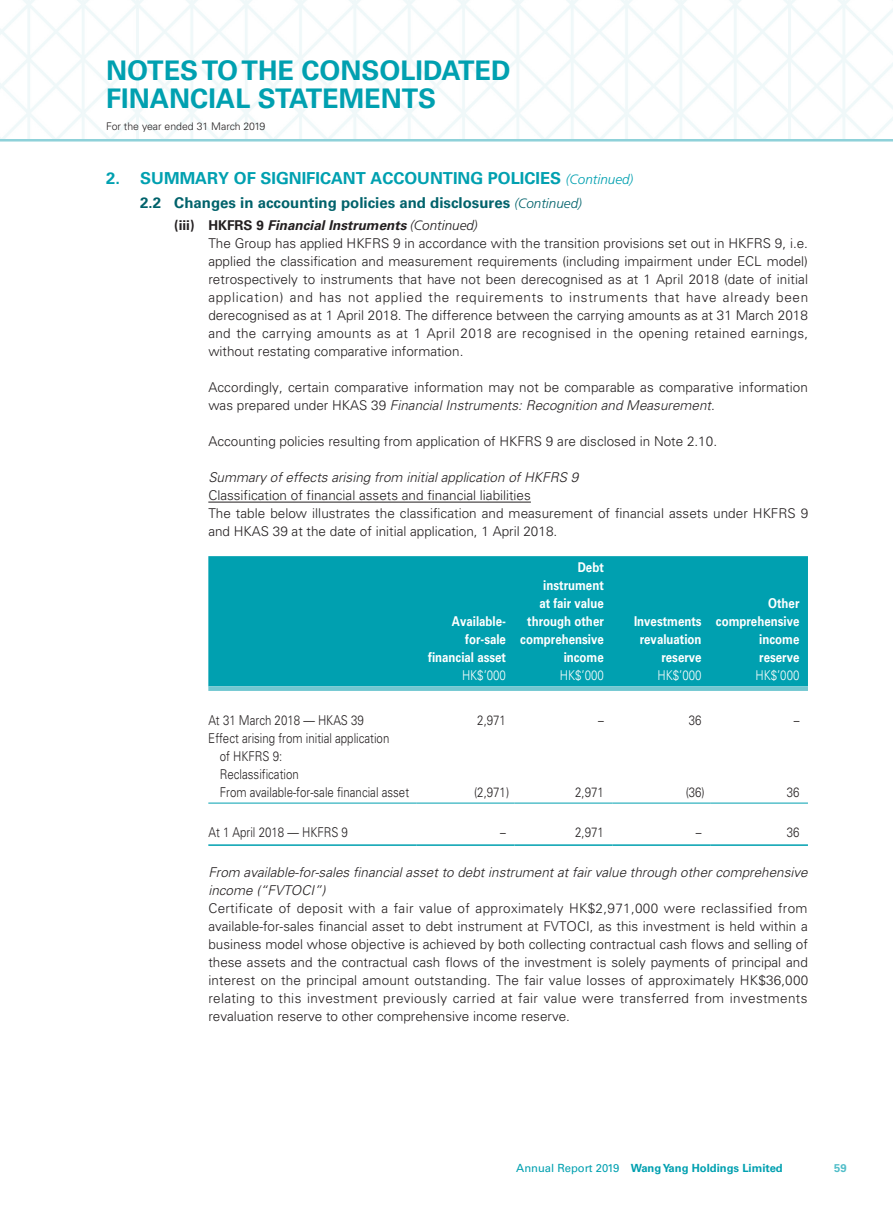
<style>
.page{position:relative;width:893px;height:1212px;background:#fff}
.page>*{position:absolute;margin:0;border:0;box-sizing:border-box;transform-origin:0 0}
.t1{font:700 27px "Univers LT Std";color:#00a0b0}
.t2{font:700 16.5px "Univers LT Std";color:#00a0b0}
.t3{font:700 15px "Univers LT Std";color:#00626b}
.t4{font:300 13.5px/18px "Univers LT Std";color:#231f20}
.t5{font:300 13.5px/18px "Univers LT Std";color:#231f20;scale:.85 1}
.t6{font:italic 300 13.5px/18px "Univers LT Std";color:#231f20}
.t7{font:700 13.5px/18px "Univers LT Std";color:#fff;text-align:right;scale:.85 1}
.t8{font:300 13.5px "Univers LT Std";color:#fff;scale:.85 1}
.t9{font:700 11.25px "Univers LT Std";color:#00a0b0}
.t10{font:700 11.25px "Univers LT Std";color:#52bec9}
.t11{font:300 10.5px "Univers LT Std";color:#231f20}
.s1{font-family:"Frutiger LT Std";font-weight:300;font-style:italic;font-size:13.5px}
.s2{font-weight:700}
.s3{font-weight:700;font-style:italic}
.s4{font-family:"Frutiger LT Std";font-style:italic}
.s5{font-style:italic}
.s6{font-weight:400}
</style>
<div class="page">
<hr style="left:0;top:139px;width:893px;height:3px;background:#8ed1d9">
<hr style="left:208px;top:502px;width:323px;height:1px;background:#231f20">
<div style="left:208px;top:556px;width:600px;height:130px;background:#00a0b0"></div>
<svg style="left:208px;top:686px;width:600px;height:5px;background:#75c8d2"></svg>
<hr style="left:208px;top:803px;width:209px;height:1px;background:#00a0b0">
<hr style="left:417px;top:803px;width:97px;height:1px;background:#00a0b0">
<hr style="left:514px;top:803px;width:98px;height:1px;background:#00a0b0">
<hr style="left:612px;top:803px;width:98px;height:1px;background:#00a0b0">
<hr style="left:710px;top:803px;width:98px;height:1px;background:#00a0b0">
<hr style="left:208px;top:844px;width:209px;height:2px;background:#00a0b0">
<hr style="left:417px;top:844px;width:97px;height:2px;background:#00a0b0">
<hr style="left:514px;top:844px;width:98px;height:2px;background:#00a0b0">
<hr style="left:612px;top:844px;width:98px;height:2px;background:#00a0b0">
<hr style="left:710px;top:844px;width:98px;height:2px;background:#00a0b0">
<h1 class="t1" style="left:106px;top:54px;width:40px">Notes</h1>
<h1 class="t1" style="left:202px;top:54px;width:58px">to the</h1>
<h1 class="t1" style="left:302px;top:54px;width:37px">Consolid</h1>
<h1 class="t1" style="left:441px;top:54px;width:35px">ated</h1>
<h1 class="t1" style="left:106px;top:83px;width:277px">Financial State ments</h1>
<p class="t11" style="left:106px;top:120px;width:161px">For the year ended 31 March 2019</p>
<p class="t2" style="left:106px;top:168px;width:73px">2. SUMMAR</p>
<p class="t2" style="left:218px;top:168px;width:417px">Y OF SIGNIFICANT ACCOUNTING POLICIES <span class="s1">(Continued)</span></p>
<p class="t3" style="left:140px;top:193px;width:443px">2.2 Changes in accounting policies and disclosures <span class="s1">(Continued)</span></p>
<p class="t4" style="left:208px;top:216px;width:601px;text-indent:-34px"><span class="s2">(iii) HKFRS 9</span> <span class="s3">Financial Instruments</span> <span class="s4">(Continued)<br></span>The Group has applied HKFRS 9 in accordance with the transition provisions set out in HKFRS 9, i.e. applied the classification and measurement requirements (including impairment under ECL model) retrospectively to instruments that have not been derecognised as at 1 April 2018 (date of initial application) and has not applied the requirements to instruments that have already been derecognised as at 1 April 2018. The difference between the carrying amounts as at 31 March 2018 and the carrying amounts as at 1 April 2018 are recognised in the opening retained earnings, without restating comparative information.</p>
<p class="t4" style="left:208px;top:378px;width:601px">Accordingly, certain comparative information may not be comparable as comparative information was prepared under HKAS 39 <span class="s5">Financial Instruments: Recognition and Measurement</span>.</p>
<p class="t4" style="left:208px;top:432px;width:510px">Accounting policies resulting from application of HKFRS 9 are disclosed in Note 2.10.</p>
<p class="t6" style="left:208px;top:468px;width:371px">Summary of effects arising from initial application of HKFRS 9</p>
<p class="t4" style="left:208px;top:486px;width:601px">Classification of financial assets and financial liabilities<br>The table below illustrates the classification and measurement of financial assets under HKFRS 9 and HKAS 39 at the date of initial application, 1 April 2018.</p>
<p class="t7" style="left:428px;top:612px;width:93px">Available&shy;for-sale financial asset</p>
<p class="t7" style="left:520px;top:558px;width:100px">Debt instrument<br>at fair value through other comprehensive income</p>
<p class="t7" style="left:634px;top:612px;width:81px">Investments revaluation reserve</p>
<p class="t7" style="left:716px;top:594px;width:100px">Other comprehensive income reserve</p>
<p class="t8" style="left:462px;top:667px;width:53px">HK$’000</p>
<p class="t8" style="left:560px;top:667px;width:53px">HK$’000</p>
<p class="t8" style="left:658px;top:667px;width:53px">HK$’000</p>
<p class="t8" style="left:755px;top:667px;width:53px">HK$’000</p>
<p class="t5" style="left:208px;top:711px;width:185px">At 31 March 2018 — HKAS 39</p>
<p class="t5" style="left:477px;top:711px;width:35px">2,971</p>
<p class="t5" style="left:598px;top:711px;width:8px">–</p>
<p class="t5" style="left:689px;top:711px;width:17px">36</p>
<p class="t5" style="left:794px;top:711px;width:8px">–</p>
<p class="t5" style="left:220px;top:729px;width:224px;text-indent:-11px">Effect arising from initial application<br>of HKFRS 9:<br>Reclassification<br>From available-for-sale financial asset</p>
<p class="t5" style="left:474px;top:783px;width:43px">(2,971)</p>
<p class="t5" style="left:575px;top:783px;width:35px">2,971</p>
<p class="t5" style="left:686px;top:783px;width:24px">(36)</p>
<p class="t5" style="left:787px;top:783px;width:17px">36</p>
<p class="t5" style="left:208px;top:823px;width:166px">At 1 April 2018 — HKFRS 9</p>
<p class="t5" style="left:500px;top:823px;width:8px">–</p>
<p class="t5" style="left:575px;top:823px;width:35px">2,971</p>
<p class="t5" style="left:696px;top:823px;width:8px">–</p>
<p class="t5" style="left:787px;top:823px;width:17px">36</p>
<p class="t6" style="left:208px;top:863px;width:601px">From available-for-sales financial asset to debt instrument at fair value through other comprehensive income (“FVTOCI”)</p>
<p class="t4" style="left:208px;top:899px;width:601px;text-align:justify">Certificate of deposit with a fair value of approximately HK$2,971,000 were reclassified from available-for-sales financial asset to debt instrument at FVTOCI, as this investment is held within a business model whose objective is achieved by both collecting contractual cash flows and selling of these assets and the contractual cash flows of the investment is solely payments of principal and interest on the principal amount outstanding. The fair value losses of approximately HK$36,000 relating to this investment previously carried at fair value were transferred from investments revaluation reserve to other comprehensive income reserve.</p>
<p class="t9" style="left:516px;top:1162px;width:268px"><span class="s6">Annual Report 2019</span> Wang Yang Holdings Limited</p>
<p class="t10" style="left:834px;top:1162px;width:14px">59</p>
</div>
